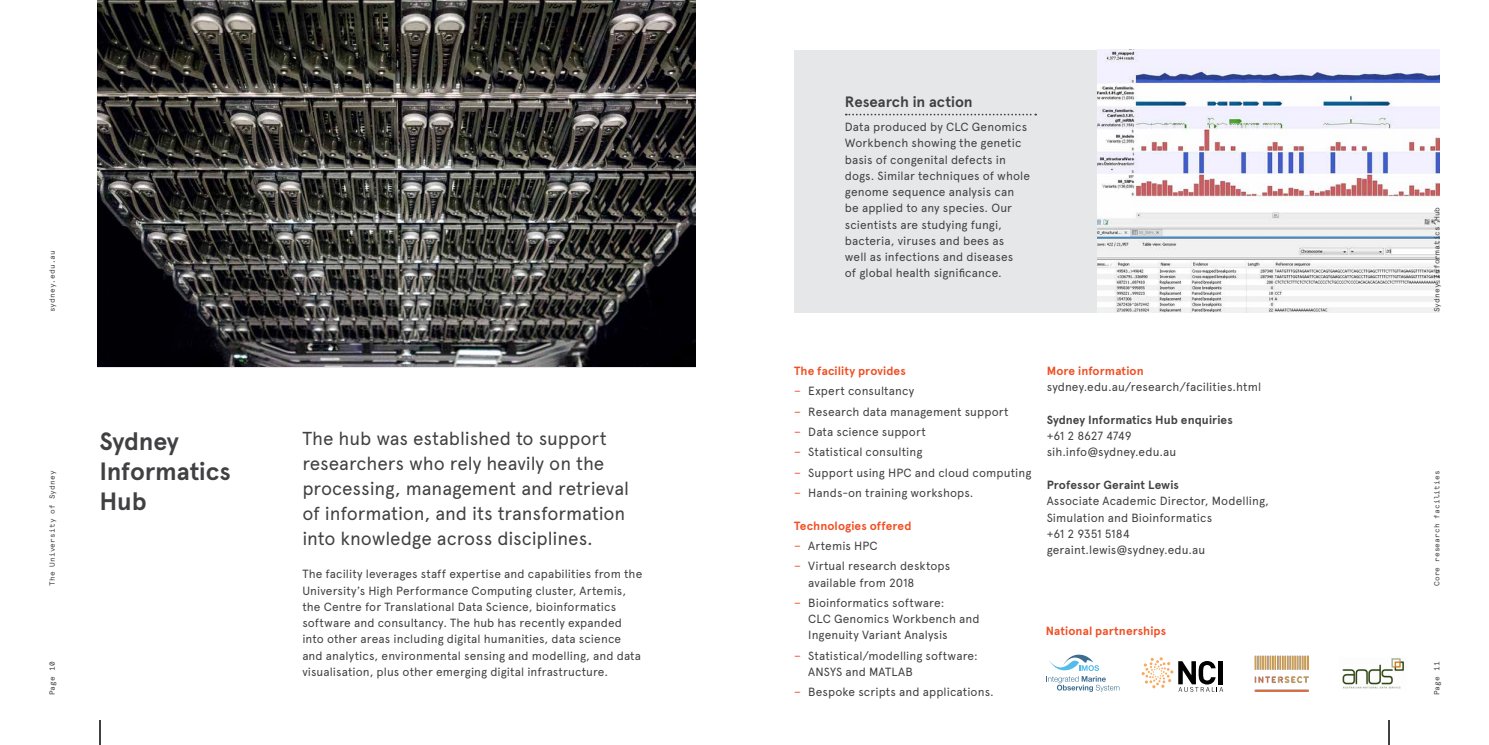
<style>
.page{position:relative;width:1489px;height:745px;background:#fff}
.page>*{position:absolute;margin:0;border:0;box-sizing:border-box;transform-origin:0 0}
.t1{font:700 25px/30px "Apercu Pro";letter-spacing:-.01em;color:#414042}
.t2{font:18.75px/25px "Apercu Pro";letter-spacing:-.005em;color:#414042}
.t3{font:700 15px "Apercu Pro";color:#414042}
.t4{font:11.88px/16.2px "Apercu Pro";letter-spacing:.01em;color:#414042}
.t5{font:700 11.88px "Apercu Pro";letter-spacing:.005em;color:#414042}
.t6{font:700 11.88px "Apercu Pro";letter-spacing:.01em;color:#f04e23}
.t7{font:7.5px "Apercu Pro Mono";letter-spacing:.02em;color:#414042}
.s1{font-weight:700;color:#f04e23}
.s2{color:#f04e23}
</style>
<div class="page">
<div style="left:794px;top:50px;width:645px;height:262px;background:#e6e7e8"></div>
<img style="left:97px;top:0;width:598px;height:366px">
<svg style="left:845px;top:114px;width:191px;height:1px"></svg>
<img style="left:1342px;top:658px;width:62px;height:31px">
<img style="left:1254px;top:655px;width:53px;height:37px">
<svg style="left:1141px;top:657px;width:81px;height:34px"></svg>
<svg style="left:1046px;top:654px;width:73px;height:37px"></svg>
<img style="left:1097px;top:50px;width:342px;height:262px">
<hr style="left:1387px;top:719px;width:2px;height:25px;background:#414042">
<hr style="left:99px;top:719px;width:2px;height:25px;background:#414042">
<p class="t7" style="left:47px;top:312px;width:64px;rotate:-90deg">sydney.edu.au</p>
<p class="t3" style="left:844px;top:90px;width:129px">Research in action</p>
<p class="t4" style="left:844px;top:118px;width:187px">Data produced by CLC Genomics<br>Workbench showing the genetic basis of congenital defects in dogs. Similar techniques of whole genome sequence analysis can be applied to any species. Our scientists are studying fungi, bacteria, viruses and bees as<br>well as infections and diseases<br>of global health significance.</p>
<p class="t7" style="left:1430px;top:312px;width:107px;rotate:-90deg">Sydney Informatics Hub</p>
<p class="t4" style="left:794px;top:359px;width:239px;line-height:20.4px"><span class="s1">The facility provides<br></span><span class="s2">−</span> Expert consultancy<br><span class="s2">−</span> Research data management support<br><span class="s2">−</span> Data science support<br><span class="s2">−</span> Statistical consulting<br><span class="s2">−</span> Support using HPC and cloud computing <span class="s2">−</span> Hands-on training workshops.</p>
<p class="t4" style="left:794px;top:514px;width:158px;line-height:20.4px"><span class="s1">Technologies offered<br></span><span class="s2">−</span> Artemis HPC<br><span class="s2">−</span> Virtual research desktops</p>
<p class="t4" style="left:794px;top:571px;width:152px;line-height:20.4px;text-indent:14px">available from 2018<br><span class="s2">−</span> Bioinformatics software:</p>
<p class="t4" style="left:808px;top:609px;width:173px">CLC Genomics Workbench and<br>Ingenuity Variant Analysis</p>
<p class="t4" style="left:808px;top:646px;width:171px;text-indent:-14px"><span class="s2">−</span> Statistical/modelling software:<br>ANSYS and MATLAB</p>
<p class="t4" style="left:794px;top:683px;width:199px"><span class="s2">−</span> Bespoke scripts and applications.</p>
<p class="t6" style="left:1046px;top:362px;width:98px">More information</p>
<p class="t4" style="left:1046px;top:378px;width:216px">sydney.edu.au/research/facilities. html</p>
<p class="t5" style="left:1046px;top:410px;width:187px">Sydney Informatics Hub enquiries</p>
<p class="t4" style="left:1046px;top:427px;width:131px">+61 2 8627 4749 sih.info@sydney.edu.au</p>
<p class="t5" style="left:1046px;top:475px;width:134px">Professor Geraint Lewis</p>
<p class="t4" style="left:1046px;top:492px;width:224px">Associate Academic Director, Modelling,<br>Simulation and Bioinformatics<br>+61 2 9351 5184<br>geraint. lewis@sydney.edu.au</p>
<h2 class="t2" style="left:302px;top:424px;width:328px">The hub was established to support researchers who rely heavily on the processing, management and retrieval of information, and its transformation into knowledge across disciplines.</h2>
<p class="t4" style="left:302px;top:565px;width:341px">The facility leverages staff expertise and capabilities from the University’s High Performance Computing cluster, Artemis, the Centre for Translational Data Science, bioinformatics software and consultancy. The hub has recently expanded into other areas including digital humanities, data science and analytics, environmental sensing and modelling, and data visualisation, plus other emerging digital infrastructure.</p>
<h1 class="t1" style="left:99px;top:425px;width:133px">Sydney<br>Informatics<br>Hub</h1>
<p class="t7" style="left:47px;top:585px;width:117px;rotate:-90deg">The University of Sydney</p>
<p class="t7" style="left:1430px;top:585px;width:117px;rotate:-90deg">Core research facilities</p>
<p class="t6" style="left:1045px;top:621px;width:122px">National partnerships</p>
<p class="t7" style="left:47px;top:694px;width:35px;rotate:-90deg">Page 10</p>
<p class="t7" style="left:1430px;top:694px;width:35px;rotate:-90deg">Page 11</p>
</div>
